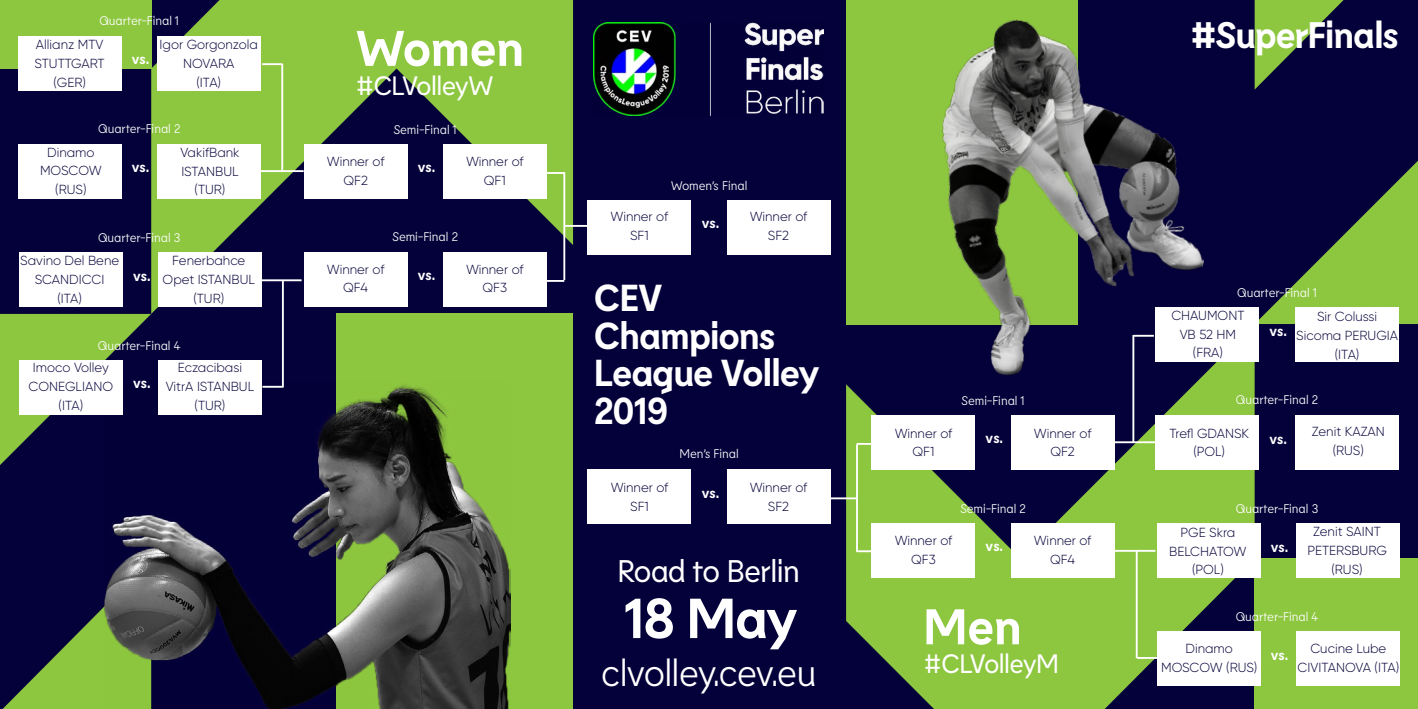
<style>
.page{position:relative;width:1418px;height:709px;background:#fff}
.page>*{position:absolute;margin:0;border:0;box-sizing:border-box;transform-origin:0 0}
.t1{font:700 56.25px "Lemur";color:#fff}
.t2{font:700 50px "Lemur";letter-spacing:-.005em;color:#fff}
.t3{font:700 37.5px/37.5px "Lemur";letter-spacing:-.025em;color:#fff}
.t4{font:300 37.5px "Lemur";letter-spacing:-.03em;color:#fff}
.t5{font:700 36.88px "Lemur";letter-spacing:-.025em;color:#fff}
.t6{font:31.25px "Lemur";letter-spacing:-.03em;color:#fff}
.t7{font:26.56px "Lemur";letter-spacing:-.025em;color:#fff}
.t8{font:700 14.38px "Lemur";letter-spacing:-.02em;color:#fff}
.t9{font:300 13.12px/18.8px "Gilroy";color:#040039;text-align:center}
.t10{font:300 12.5px "Lemur";letter-spacing:-.005em;color:#fff}
</style>
<div class="page">
<div style="left:0;top:0;width:1417px;height:709px;background:#040039"></div>
<svg style="left:1259px;top:0;width:158px;height:324px"></svg>
<div style="left:846px;top:0;width:232px;height:324px;background:#8dc63f"></div>
<div style="left:1254px;top:558px;width:163px;height:151px;background:#8dc63f"></div>
<svg style="left:1254px;top:0;width:89px;height:90px"></svg>
<svg style="left:846px;top:324px;width:408px;height:385px;fill:#8dc63f"></svg>
<svg style="left:0;top:314px;width:151px;height:395px"></svg>
<div style="left:336px;top:314px;width:237px;height:395px;background:#8dc63f"></div>
<div style="left:0;top:0;width:151px;height:69px;background:#8dc63f"></div>
<svg style="left:3px;top:559px;width:101px;height:150px"></svg>
<svg style="left:151px;top:0;width:422px;height:314px;fill:#8dc63f"></svg>
<img style="left:104px;top:382px;width:407px;height:327px">
<img style="left:897px;top:19px;width:345px;height:389px">
<img style="left:594px;top:23px;width:229px;height:92px">
<div style="left:587px;top:200px;width:104px;height:54px;background:#fff"></div>
<div style="left:727px;top:200px;width:103px;height:54px;background:#fff"></div>
<div style="left:587px;top:469px;width:104px;height:55px;background:#fff"></div>
<div style="left:727px;top:469px;width:103px;height:55px;background:#fff"></div>
<div style="left:304px;top:144px;width:103px;height:54px;background:#fff"></div>
<div style="left:443px;top:144px;width:104px;height:54px;background:#fff"></div>
<div style="left:304px;top:252px;width:103px;height:54px;background:#fff"></div>
<div style="left:443px;top:252px;width:104px;height:54px;background:#fff"></div>
<div style="left:18px;top:36px;width:103px;height:55px;background:#fff"></div>
<div style="left:157px;top:36px;width:104px;height:55px;background:#fff"></div>
<div style="left:18px;top:144px;width:103px;height:54px;background:#fff"></div>
<div style="left:157px;top:144px;width:104px;height:54px;background:#fff"></div>
<div style="left:19px;top:252px;width:104px;height:55px;background:#fff"></div>
<div style="left:158px;top:252px;width:104px;height:55px;background:#fff"></div>
<div style="left:19px;top:360px;width:104px;height:55px;background:#fff"></div>
<div style="left:158px;top:360px;width:104px;height:55px;background:#fff"></div>
<div style="left:871px;top:415px;width:104px;height:54px;background:#fff"></div>
<div style="left:1011px;top:415px;width:103px;height:54px;background:#fff"></div>
<div style="left:871px;top:523px;width:104px;height:54px;background:#fff"></div>
<div style="left:1011px;top:523px;width:103px;height:54px;background:#fff"></div>
<div style="left:1155px;top:307px;width:104px;height:55px;background:#fff"></div>
<div style="left:1294px;top:307px;width:104px;height:55px;background:#fff"></div>
<div style="left:1155px;top:415px;width:104px;height:55px;background:#fff"></div>
<div style="left:1294px;top:415px;width:104px;height:55px;background:#fff"></div>
<div style="left:1156px;top:524px;width:104px;height:54px;background:#fff"></div>
<div style="left:1296px;top:524px;width:103px;height:54px;background:#fff"></div>
<div style="left:1156px;top:631px;width:104px;height:55px;background:#fff"></div>
<div style="left:1296px;top:631px;width:103px;height:55px;background:#fff"></div>
<hr style="left:261px;top:170px;width:43px;height:2px;background:#fff">
<hr style="left:262px;top:63px;width:20px;height:2px;background:#fff">
<hr style="left:281px;top:64px;width:2px;height:107px;background:#fff">
<hr style="left:262px;top:386px;width:20px;height:2px;background:#fff">
<hr style="left:282px;top:280px;width:2px;height:107px;background:#fff">
<hr style="left:261px;top:279px;width:40px;height:2px;background:#fff">
<hr style="left:563px;top:172px;width:2px;height:108px;background:#fff">
<hr style="left:544px;top:280px;width:20px;height:2px;background:#fff">
<hr style="left:564px;top:225px;width:27px;height:2px;background:#fff">
<hr style="left:544px;top:172px;width:20px;height:2px;background:#fff">
<hr style="left:856px;top:444px;width:2px;height:108px;background:#fff">
<hr style="left:830px;top:497px;width:27px;height:2px;background:#fff">
<hr style="left:856px;top:550px;width:20px;height:2px;background:#fff">
<hr style="left:856px;top:443px;width:20px;height:2px;background:#fff">
<hr style="left:1135px;top:550px;width:2px;height:108px;background:#fff">
<hr style="left:1114px;top:550px;width:41px;height:2px;background:#fff">
<hr style="left:1132px;top:335px;width:2px;height:107px;background:#fff">
<hr style="left:1114px;top:441px;width:41px;height:2px;background:#fff">
<hr style="left:1133px;top:335px;width:20px;height:2px;background:#fff">
<hr style="left:1136px;top:657px;width:21px;height:2px;background:#fff">
<p class="t10" style="left:99px;top:13px;width:81px">Quarter-Final 1</p>
<p class="t9" style="left:35px;top:35px;width:72px">Allianz MTV<br>STUTTGART (GER)</p>
<p class="t9" style="left:160px;top:35px;width:100px">Igor Gorgonzola<br>NOVARA<br>(ITA)</p>
<p class="t8" style="left:132px;top:50px;width:19px">vs.</p>
<p class="t10" style="left:98px;top:121px;width:84px">Quarter-Final 2</p>
<p class="t9" style="left:40px;top:143px;width:63px">Dinamo<br>MOSCOW (RUS)</p>
<p class="t9" style="left:180px;top:143px;width:61px">VakifBank<br>ISTANBUL (TUR)</p>
<p class="t8" style="left:132px;top:158px;width:19px">vs.</p>
<p class="t10" style="left:98px;top:230px;width:84px">Quarter-Final 3</p>
<p class="t9" style="left:20px;top:251px;width:100px">Savino Del Bene<br>SCANDICCI<br>(ITA)</p>
<p class="t9" style="left:163px;top:251px;width:94px">Fenerbahce<br>Opet ISTANBUL (TUR)</p>
<p class="t8" style="left:133px;top:266px;width:19px">vs.</p>
<p class="t10" style="left:98px;top:338px;width:84px">Quarter-Final 4</p>
<p class="t9" style="left:29px;top:358px;width:86px">Imoco Volley<br>CONEGLIANO (ITA)</p>
<p class="t9" style="left:166px;top:358px;width:90px">Eczacibasi<br>VitrA ISTANBUL (TUR)</p>
<p class="t8" style="left:133px;top:374px;width:19px">vs.</p>
<h2 class="t2" style="left:356px;top:16px;width:170px">Women</h2>
<h3 class="t7" style="left:356px;top:69px;width:139px">#CLVolleyW</h3>
<p class="t10" style="left:394px;top:121px;width:64px">Semi-Final 1</p>
<p class="t9" style="left:327px;top:152px;width:59px">Winner of<br>QF2</p>
<p class="t9" style="left:466px;top:152px;width:59px">Winner of<br>QF1</p>
<p class="t8" style="left:418px;top:158px;width:19px">vs.</p>
<p class="t10" style="left:392px;top:229px;width:67px">Semi-Final 2</p>
<p class="t9" style="left:327px;top:259px;width:59px">Winner of<br>QF4</p>
<p class="t9" style="left:466px;top:259px;width:59px">Winner of<br>QF3</p>
<p class="t8" style="left:418px;top:266px;width:19px">vs.</p>
<p class="t10" style="left:671px;top:177px;width:78px">Women’s Final</p>
<p class="t9" style="left:610px;top:207px;width:59px">Winner of<br>SF1</p>
<p class="t9" style="left:749px;top:207px;width:59px">Winner of<br>SF2</p>
<p class="t8" style="left:701px;top:214px;width:19px">vs.</p>
<h3 class="t3" style="left:594px;top:278px;width:227px">CEV<br>Champions<br>League Volley<br>2019</h3>
<p class="t10" style="left:679px;top:446px;width:61px">Men’s Final</p>
<p class="t9" style="left:611px;top:478px;width:59px">Winner of<br>SF1</p>
<p class="t9" style="left:749px;top:478px;width:59px">Winner of<br>SF2</p>
<p class="t8" style="left:701px;top:483px;width:19px">vs.</p>
<h3 class="t6" style="left:617px;top:551px;width:184px">Road to Berlin</h3>
<h1 class="t1" style="left:622px;top:582px;width:177px">18 May</h1>
<h3 class="t4" style="left:601px;top:649px;width:217px">clvolley.cev.eu</h3>
<h3 class="t5" style="left:1190px;top:11px;width:210px">#SuperFinals</h3>
<p class="t10" style="left:1237px;top:284px;width:81px">Quarter-Final 1</p>
<p class="t9" style="left:1171px;top:306px;width:75px">CHAUMONT<br>VB 52 HM (FRA)</p>
<p class="t9" style="left:1296px;top:307px;width:103px">Sir Colussi<br>Sicoma PERUGIA (ITA)</p>
<p class="t8" style="left:1269px;top:321px;width:19px">vs.</p>
<p class="t10" style="left:961px;top:393px;width:64px">Semi-Final 1</p>
<p class="t10" style="left:1235px;top:392px;width:84px">Quarter-Final 2</p>
<p class="t9" style="left:894px;top:423px;width:59px">Winner of<br>QF1</p>
<p class="t9" style="left:1033px;top:423px;width:59px">Winner of<br>QF2</p>
<p class="t8" style="left:985px;top:429px;width:19px">vs.</p>
<p class="t9" style="left:1169px;top:423px;width:81px">Trefl GDANSK (POL)</p>
<p class="t9" style="left:1311px;top:422px;width:74px">Zenit KAZAN (RUS)</p>
<p class="t8" style="left:1269px;top:429px;width:19px">vs.</p>
<p class="t10" style="left:960px;top:500px;width:67px">Semi-Final 2</p>
<p class="t10" style="left:1235px;top:500px;width:84px">Quarter-Final 3</p>
<p class="t9" style="left:894px;top:531px;width:59px">Winner of<br>QF3</p>
<p class="t9" style="left:1033px;top:531px;width:59px">Winner of<br>QF4</p>
<p class="t8" style="left:985px;top:537px;width:19px">vs.</p>
<p class="t9" style="left:1169px;top:522px;width:79px">PGE Skra<br>BELCHATOW (POL)</p>
<p class="t9" style="left:1307px;top:522px;width:81px">Zenit SAINT<br>PETERSBURG (RUS)</p>
<p class="t8" style="left:1270px;top:537px;width:19px">vs.</p>
<h2 class="t2" style="left:923px;top:594px;width:100px">Men</h2>
<h3 class="t7" style="left:923px;top:647px;width:137px">#CLVolleyM</h3>
<p class="t10" style="left:1235px;top:608px;width:84px">Quarter-Final 4</p>
<p class="t9" style="left:1161px;top:638px;width:98px">Dinamo<br>MOSCOW (RUS)</p>
<p class="t9" style="left:1297px;top:638px;width:103px">Cucine Lube<br>CIVITANOVA (ITA)</p>
<p class="t8" style="left:1270px;top:645px;width:19px">vs.</p>
</div>
